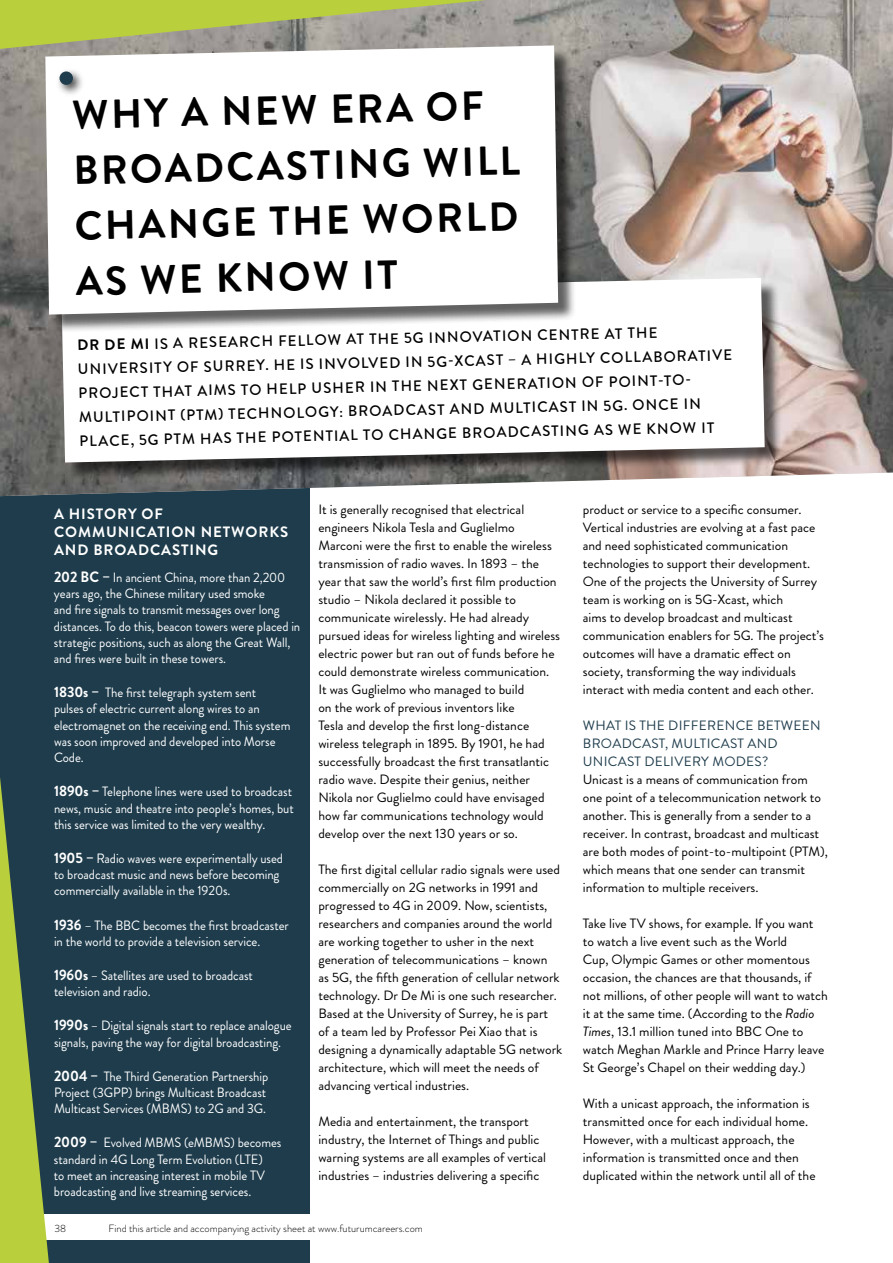
<style>
.page{position:relative;width:893px;height:1263px;background:#fff}
.page>*{position:absolute;margin:0;border:0;box-sizing:border-box;transform-origin:0 0}
.t1{font:700 40.5px/55.5px "Brandon Grotesque";color:#000}
.t2{font:500 15px/24px "Brandon Grotesque";color:#000}
.t3{font:700 15px/18px "Brandon Grotesque";letter-spacing:.06em;color:#fff}
.t4{font:13.5px/18px "Brandon Grotesque";color:#000}
.t5{font:13.5px/16.2px "Brandon Grotesque";letter-spacing:-.005em;color:#fff;scale:.95 1}
.t6{font:13.5px/18px "Brandon Grotesque";letter-spacing:.02em;color:#1e3c4c}
.t7{font:300 10.5px "Brandon Grotesque";color:#000}
.s1{font-weight:700}
.s2{font-weight:700;font-size:15px}
.s3{font-style:italic}
</style>
<div class="page">
<div style="left:0;top:455px;width:309px;height:808px;background:#1e3c4c"></div>
<img style="left:0;top:0;width:893px;height:496px">
<svg style="left:0;top:0;width:486px;height:49px;background:#acb664"></svg>
<div style="left:64px;top:280px;width:719px;height:201px;background:#000;opacity:.62"></div>
<svg style="left:61px;top:278px;width:704px;height:184px"></svg>
<div style="left:48px;top:48px;width:529px;height:285px;background:#000;opacity:.62"></div>
<svg style="left:45px;top:45px;width:513px;height:270px"></svg>
<div style="left:56px;top:68px;width:29px;height:29px;background:#000;opacity:.75"></div>
<div style="left:60px;top:71px;width:13px;height:14px;background:#1e3c4c;border-radius:50%"></div>
<div style="left:14px;top:1214px;width:701px;height:26px;background:#fff"></div>
<svg style="left:0;top:778px;width:49px;height:485px"></svg>
<h1 class="t1" style="left:72px;top:87px;width:448px;rotate:-1deg">WHY A NEW ERA OF<br>BROADCASTING WILL<br>CHANGE THE WORLD<br>AS WE KNOW IT</h1>
<p class="t2" style="left:77px;top:332px;width:656px;rotate:-1deg"><span class="s1">DR DE MI</span> IS A RESEARCH FELLOW AT THE 5G INNOVATION CENTRE AT THE UNIVERSITY OF SURREY. HE IS INVOLVED IN 5G-XCAST – A HIGHLY COLLABORATIVE PROJECT THAT AIMS TO HELP USHER IN THE NEXT GENERATION OF POINT-TO-MULTIPOINT (PTM) TECHNOLOGY: BROADCAST AND MULTICAST IN 5G. ONCE IN PLACE, 5G PTM HAS THE POTENTIAL TO CHANGE BROADCASTING AS WE KNOW IT</p>
<p class="t3" style="left:54px;top:505px;width:236px">A HISTORY OF<br>COMMUNICATION NETWORKS<br>AND BROADCASTING</p>
<p class="t5" style="left:54px;top:569px;width:261px"><span class="s2">202 BC –</span> In ancient China, more than 2,200 years ago, the Chinese military used smoke<br>and fire signals to transmit messages over long distances. To do this, beacon towers were placed in strategic positions, such as along the Great Wall, and fires were built in these towers.</p>
<p class="t5" style="left:54px;top:685px;width:250px"><span class="s2">1830s –</span> The first telegraph system sent<br>pulses of electric current along wires to an electromagnet on the receiving end. This system was soon improved and developed into Morse Code.</p>
<p class="t5" style="left:54px;top:784px;width:254px"><span class="s2">1890s –</span> Telephone lines were used to broadcast news, music and theatre into people’s homes, but this service was limited to the very wealthy.</p>
<p class="t5" style="left:54px;top:850px;width:243px"><span class="s2">1905 –</span> Radio waves were experimentally used to broadcast music and news before becoming commercially available in the 1920s.</p>
<p class="t5" style="left:54px;top:917px;width:249px"><span class="s2">1936</span> – The BBC becomes the first broadcaster in the world to provide a television service.</p>
<p class="t5" style="left:54px;top:967px;width:211px"><span class="s2">1960s</span> – Satellites are used to broadcast television and radio.</p>
<p class="t5" style="left:54px;top:1018px;width:252px"><span class="s2">1990s</span> – Digital signals start to replace analogue signals, paving the way for digital broadcasting.</p>
<p class="t5" style="left:54px;top:1068px;width:227px"><span class="s2">2004 –</span> The Third Generation Partnership<br>Project (3GPP) brings Multicast Broadcast<br>Multicast Services (MBMS) to 2G and 3G.</p>
<p class="t5" style="left:54px;top:1135px;width:241px"><span class="s2">2009 –</span> Evolved MBMS (eMBMS) becomes standard in 4G Long Term Evolution (LTE)<br>to meet an increasing interest in mobile TV broadcasting and live streaming services.</p>
<p class="t4" style="left:318px;top:500px;width:243px">It is generally recognised that electrical engineers Nikola Tesla and Guglielmo Marconi were the first to enable the wireless transmission of radio waves. In 1893 – the year that saw the world’s first film production studio – Nikola declared it possible to communicate wirelessly. He had already pursued ideas for wireless lighting and wireless electric power but ran out of funds before he could demonstrate wireless communication.<br>It was Guglielmo who managed to build<br>on the work of previous inventors like<br>Tesla and develop the first long-distance wireless telegraph in 1895. By 1901, he had successfully broadcast the first transatlantic radio wave. Despite their genius, neither Nikola nor Guglielmo could have envisaged how far communications technology would develop over the next 130 years or so.</p>
<p class="t4" style="left:318px;top:860px;width:245px">The first digital cellular radio signals were used commercially on 2G networks in 1991 and progressed to 4G in 2009. Now, scientists, researchers and companies around the world are working together to usher in the next generation of telecommunications – known<br>as 5G, the fifth generation of cellular network technology. Dr De Mi is one such researcher.<br>Based at the University of Surrey, he is part of a team led by Professor Pei Xiao that is designing a dynamically adaptable 5G network architecture, which will meet the needs of advancing vertical industries.</p>
<p class="t4" style="left:318px;top:1112px;width:229px">Media and entertainment, the transport industry, the Internet of Things and public warning systems are all examples of vertical industries – industries delivering a specific</p>
<p class="t7" style="left:55px;top:1221px;width:13px">38</p>
<p class="t7" style="left:109px;top:1221px;width:316px">Find this article and accompanying activity sheet at www.futurumcareers.com</p>
<p class="t4" style="left:583px;top:500px;width:243px">product or service to a specific consumer.<br>Vertical industries are evolving at a fast pace and need sophisticated communication technologies to support their development.<br>One of the projects the University of Surrey team is working on is 5G-Xcast, which<br>aims to develop broadcast and multicast communication enablers for 5G. The project’s outcomes will have a dramatic effect on society, transforming the way individuals interact with media content and each other.</p>
<p class="t6" style="left:583px;top:716px;width:239px">WHAT IS THE DIFFERENCE BETWEEN<br>BROADCAST, MULTICAST AND<br>UNICAST DELIVERY MODES?</p>
<p class="t4" style="left:583px;top:770px;width:247px">Unicast is a means of communication from one point of a telecommunication network to another. This is generally from a sender to a receiver. In contrast, broadcast and multicast are both modes of point-to-multipoint (PTM), which means that one sender can transmit information to multiple receivers.</p>
<p class="t4" style="left:583px;top:914px;width:247px">Take live TV shows, for example. If you want to watch a live event such as the World<br>Cup, Olympic Games or other momentous occasion, the chances are that thousands, if not millions, of other people will want to watch it at the same time. (According to the <span class="s3">Radio Times</span>, 13.1 million tuned into BBC One to watch Meghan Markle and Prince Harry leave St George’s Chapel on their wedding day.)</p>
<p class="t4" style="left:583px;top:1094px;width:234px">With a unicast approach, the information is transmitted once for each individual home.<br>However, with a multicast approach, the information is transmitted once and then duplicated within the network until all of the</p>
</div>
